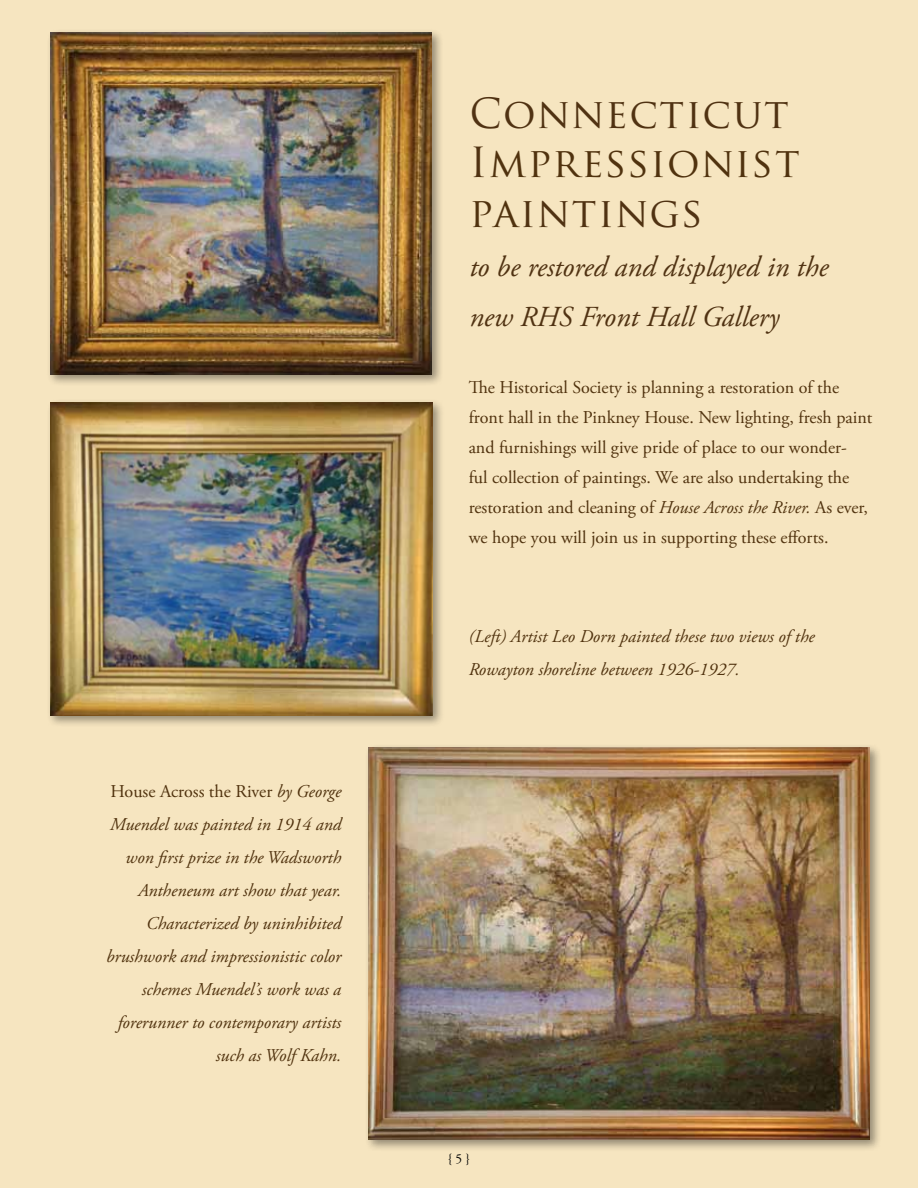
<style>
.page{position:relative;width:918px;height:1188px;background:#f6e5c0}
.page>*{position:absolute;margin:0;border:0;box-sizing:border-box;transform-origin:0 0}
.t1{font:40.5px/49.5px "Trajan Pro";letter-spacing:.035em;color:#503212}
.t2{font:italic 28.95px/49.5px "Adobe Garamond Pro";color:#503212}
.t3{font:italic 18px/33px "Adobe Garamond Pro";color:#50320e}
.t4{font:18px/30px "Adobe Garamond Pro";color:#50320e}
.t5{font:13.5px "Adobe Garamond Pro";color:#000}
.s1{font-style:normal}
.s2{color:#50320e}
.s3{font-style:italic}
</style>
<div class="page">
<div style="left:46px;top:28px;width:398px;height:359px;background:#000;opacity:.4"></div>
<img style="left:50px;top:32px;width:382px;height:343px">
<div style="left:46px;top:399px;width:399px;height:328px;background:#000;opacity:.4"></div>
<img style="left:50px;top:403px;width:383px;height:313px">
<div style="left:364px;top:743px;width:518px;height:409px;background:#000;opacity:.4"></div>
<img style="left:368px;top:747px;width:502px;height:393px">
<p class="t3" style="left:106px;top:775px;width:237px;text-align:right"><span class="s1">House Across the River</span> by George<br>Muendel was painted in 1914 and won first prize in the Wadsworth<br>Antheneum art show that year.<br>Characterized by uninhibited brushwork and impressionistic color schemes Muendel’s work was a forerunner to contemporary artists such as Wolf Kahn.</p>
<h1 class="t1" style="left:469px;top:88px;width:332px">Connecticut<br>I<span class="s2">mpressionist pa</span>intings</h1>
<h2 class="t2" style="left:469px;top:243px;width:361px">to be restored and displayed in the new RHS Front Hall Gallery</h2>
<p class="t4" style="left:469px;top:373px;width:405px">The Historical Society is planning a restoration of the front hall in the Pinkney House. New lighting, fresh paint and furnishings will give pride of place to our wonder-<br>ful collection of paintings. We are also undertaking the restoration and cleaning of <span class="s3">House Across the River.</span> As ever, we hope you will join us in supporting these efforts.</p>
<p class="t3" style="left:469px;top:620px;width:348px">(Left) Artist Leo Dorn painted these two views of the<br>Rowayton shoreline between 1926-1927.</p>
<p class="t5" style="left:448px;top:1151px;width:24px">{ 5 }</p>
</div>
